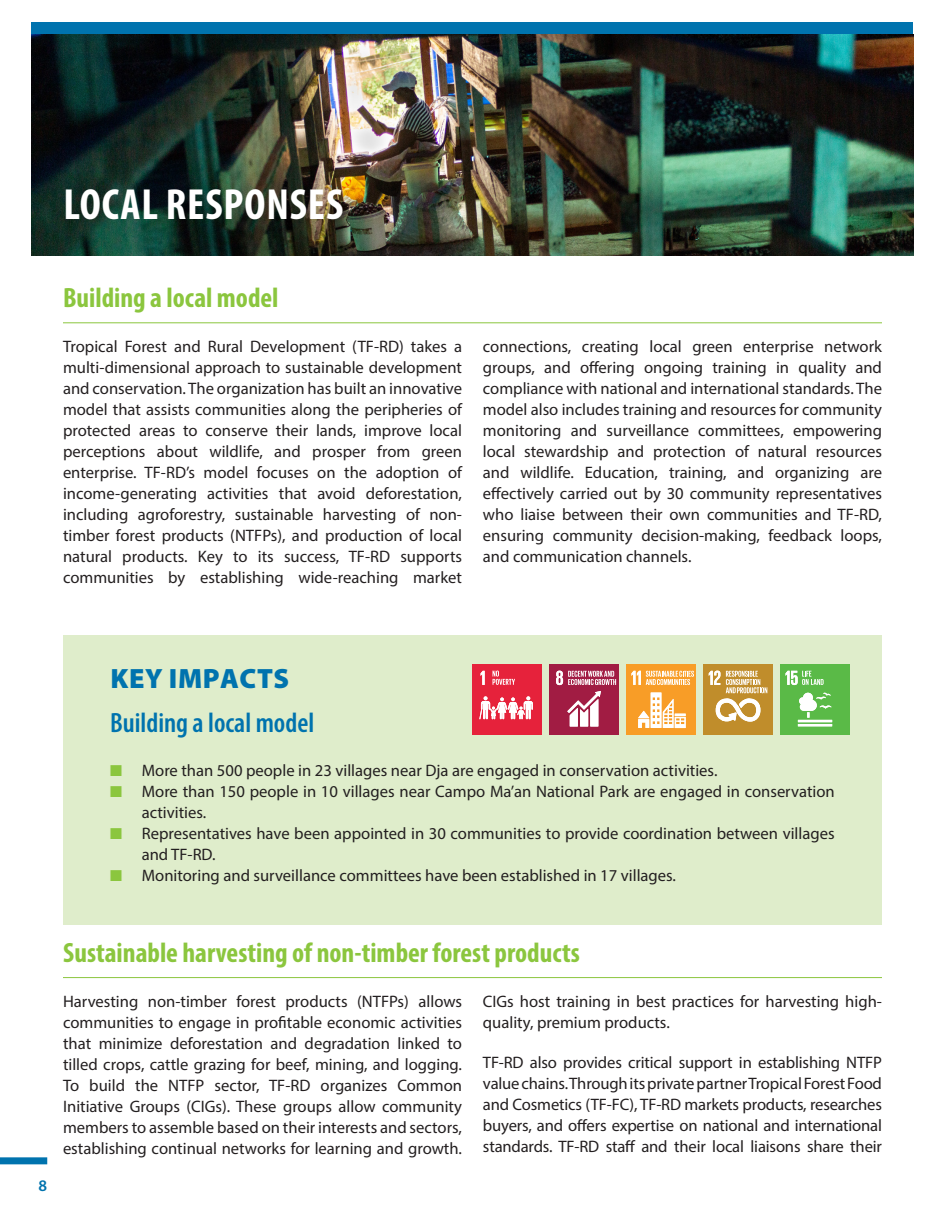
<style>
.page{position:relative;width:945px;height:1229px;background:#fff}
.page>*{position:absolute;margin:0;border:0;box-sizing:border-box;transform-origin:0 0}
.Heading{font:700 condensed 43.75px "Myriad Pro";letter-spacing:.02em;color:#fff}
.Subheading{font:700 condensed 28px "Myriad Pro";color:#8bc63e}
.Key_Impacts_subheader{font:600 condensed 28px "Myriad Pro";color:#0073ae}
.Key_Impacts{font:900 28px "Myriad Pro";letter-spacing:.02em;color:#0073ae}
.Body_Text{font:16.62px/21px "Myriad Pro";color:#231f20;text-align:justify}
.t1{font:600 16.1px "Myriad Pro";color:#0073ae}
.s1{color:#8bc63e}
</style>
<div class="page">
<div style="left:0;top:1157px;width:47px;height:7px;background:#0073ae"></div>
<div style="left:32px;top:23px;width:882px;height:12px;background:#0073ae"></div>
<img style="left:32px;top:35px;width:882px;height:220px">
<hr style="left:63px;top:322px;width:819px;height:1px;background:#8bc63e">
<div style="left:63px;top:635px;width:819px;height:83px;background:#dfedcb"></div>
<div style="left:63px;top:679px;width:819px;height:83px;background:#dfedcb"></div>
<div style="left:63px;top:753px;width:819px;height:109px;background:#dfedcb"></div>
<div style="left:63px;top:837px;width:819px;height:88px;background:#dfedcb"></div>
<hr style="left:63px;top:977px;width:819px;height:1px;background:#8bc63e">
<div style="left:626px;top:665px;width:70px;height:70px;background:#f89d27"></div>
<svg style="left:638px;top:692px;width:48px;height:36px"></svg>
<svg style="left:631px;top:670px;width:63px;height:15px"></svg>
<div style="left:549px;top:665px;width:70px;height:70px;background:#a11c43"></div>
<svg style="left:567px;top:691px;width:34px;height:35px"></svg>
<svg style="left:556px;top:670px;width:60px;height:15px"></svg>
<div style="left:472px;top:665px;width:70px;height:70px;background:#e6223b"></div>
<svg style="left:481px;top:671px;width:4px;height:14px"></svg>
<svg style="left:479px;top:696px;width:54px;height:23px"></svg>
<svg style="left:493px;top:670px;width:22px;height:15px"></svg>
<div style="left:703px;top:665px;width:70px;height:70px;background:#c08d2b"></div>
<svg style="left:709px;top:670px;width:58px;height:52px"></svg>
<div style="left:780px;top:665px;width:70px;height:70px;background:#5aba47"></div>
<hr style="left:798px;top:720px;width:34px;height:2px;background:#fff">
<hr style="left:798px;top:724px;width:34px;height:2px;background:#fff">
<svg style="left:799px;top:692px;width:32px;height:25px"></svg>
<svg style="left:786px;top:670px;width:38px;height:15px"></svg>
<p class="Heading" style="left:63px;top:177px;width:281px">LOCAL RESPONSES</p>
<p class="Subheading" style="left:63px;top:281px;width:217px">Building a local model</p>
<p class="Body_Text" style="left:63px;top:336px;width:401px">Tropical Forest and Rural Development (TF-RD) takes a multi-dimensional approach to sustainable development and conservation. The organization has built an innovative model that assists communities along the peripheries of protected areas to conserve their lands, improve local perceptions about wildlife, and prosper from green enterprise. TF-RD’s model focuses on the adoption of income-generating activities that avoid deforestation, including agroforestry, sustainable harvesting of non&shy;timber forest products (NTFPs), and production of local natural products. Key to its success, TF-RD supports communities by establishing wide-reaching market</p>
<p class="Body_Text" style="left:483px;top:336px;width:401px">connections, creating local green enterprise network groups, and offering ongoing training in quality and compliance with national and international standards. The model also includes training and resources for community monitoring and surveillance committees, empowering local stewardship and protection of natural resources and wildlife. Education, training, and organizing are effectively carried out by 30 community representatives who liaise between their own communities and TF-RD, ensuring community decision-making, feedback loops, and communication channels.</p>
<p class="Key_Impacts" style="left:111px;top:662px;width:180px">KEY IMPACTS</p>
<p class="Key_Impacts_subheader" style="left:110px;top:705px;width:206px">Building a local model</p>
<p class="Body_Text" style="left:110px;top:760px;width:609px"><span class="s1">■</span> More than 500 people in 23 villages near Dja are engaged in conservation activities.</p>
<p class="Body_Text" style="left:142px;top:781px;width:695px;text-indent:-32px"><span class="s1">■</span> More than 150 people in 10 villages near Campo Ma’an National Park are engaged in conservation activities.</p>
<p class="Body_Text" style="left:142px;top:823px;width:694px;text-indent:-32px"><span class="s1">■</span> Representatives have been appointed in 30 communities to provide coordination between villages and TF-RD.</p>
<p class="Body_Text" style="left:110px;top:865px;width:567px"><span class="s1">■</span> Monitoring and surveillance committees have been established in 17 villages.</p>
<p class="t1" style="left:39px;top:1175px;width:10px">8</p>
<p class="Subheading" style="left:63px;top:935px;width:518px">Sustainable harvesting of non-timber forest products</p>
<p class="Body_Text" style="left:63px;top:990px;width:401px">Harvesting non-timber forest products (NTFPs) allows communities to engage in profitable economic activities that minimize deforestation and degradation linked to tilled crops, cattle grazing for beef, mining, and logging.<br>To build the NTFP sector, TF-RD organizes Common Initiative Groups (CIGs). These groups allow community members to assemble based on their interests and sectors, establishing continual networks for learning and growth.</p>
<p class="Body_Text" style="left:483px;top:990px;width:401px">CIGs host training in best practices for harvesting high&shy;quality, premium products.</p>
<p class="Body_Text" style="left:483px;top:1051px;width:401px">TF-RD also provides critical support in establishing NTFP value chains. Through its private partner Tropical Forest Food and Cosmetics (TF-FC), TF-RD markets products, researches buyers, and offers expertise on national and international standards. TF-RD staff and their local liaisons share their</p>
</div>
